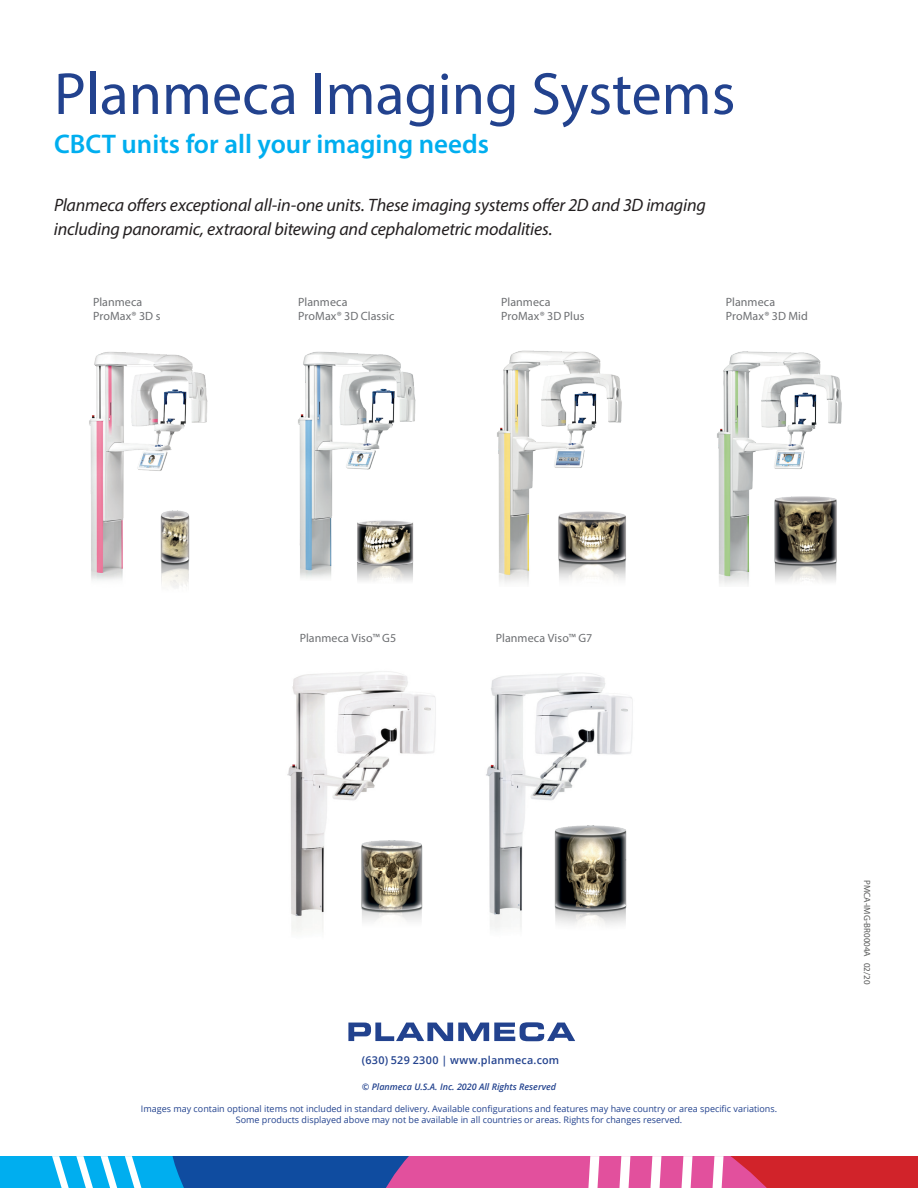
<style>
.page{position:relative;width:918px;height:1188px;background:#fff}
.page>*{position:absolute;margin:0;border:0;box-sizing:border-box;transform-origin:0 0}
.t1{font:60px "Myriad Pro";color:#22428e}
.t2{font:600 27px "Myriad Pro";color:#00aeef}
.t3{font:italic 18px/24px "Myriad Pro";letter-spacing:-.01em;color:#231f20}
.t4{font:12px/14.4px "Myriad Pro";letter-spacing:.005em;color:#6d6f72}
.t5{font:600 10.8px "Open Sans";letter-spacing:.025em;color:#22428e}
.t6{font:9px/10.8px "Open Sans";color:#22428e;text-align:center}
.t7{font:italic 600 9px "Open Sans";color:#22428e}
.t8{font:9px "Myriad Pro";color:#595a59}
.s1{font-size:18.15px}
.s2{font-size:9.15px}
</style>
<div class="page">
<svg style="left:0;top:1156px;width:918px;height:32px;background:#8a649d"></svg>
<img style="left:497px;top:350px;width:125px;height:233px">
<img style="left:717px;top:351px;width:125px;height:234px">
<img style="left:298px;top:351px;width:118px;height:228px">
<img style="left:767px;top:495px;width:75px;height:90px">
<img style="left:550px;top:511px;width:76px;height:72px">
<img style="left:89px;top:352px;width:119px;height:229px">
<img style="left:148px;top:510px;width:55px;height:78px">
<img style="left:351px;top:502px;width:65px;height:79px">
<img style="left:486px;top:673px;width:147px;height:256px">
<img style="left:553px;top:818px;width:76px;height:111px">
<img style="left:287px;top:671px;width:149px;height:261px">
<img style="left:356px;top:836px;width:70px;height:96px">
<svg style="left:348px;top:1022px;width:227px;height:19px"></svg>
<h1 class="t1" style="left:54px;top:57px;width:683px">Planmeca Imaging Systems</h1>
<h2 class="t2" style="left:54px;top:127px;width:437px">CBCT units for all your imaging needs</h2>
<h3 class="t3" style="left:54px;top:192px;width:653px">Planmeca offers exceptional all-in-one units. These imaging systems offer <span class="s1">2</span>D and <span class="s1">3</span>D imaging including panoramic, extraoral bitewing and cephalometric modalities.</h3>
<h3 class="t4" style="left:93px;top:294px;width:69px">Planmeca<br>ProMax® 3D s</h3>
<h3 class="t4" style="left:298px;top:294px;width:98px">Planmeca<br>ProMax® 3D Classic</h3>
<h3 class="t4" style="left:726px;top:294px;width:84px">Planmeca<br>ProMax® 3D Mid</h3>
<h3 class="t4" style="left:501px;top:294px;width:85px">Planmeca<br>ProMax® 3D Plus</h3>
<h3 class="t4" style="left:300px;top:630px;width:98px">Planmeca Viso™ G5</h3>
<h3 class="t4" style="left:496px;top:630px;width:98px">Planmeca Viso™ G7</h3>
<p class="t5" style="left:362px;top:1053px;width:199px">(630) 529 2300 | www.planmeca.com</p>
<p class="t7" style="left:362px;top:1081px;width:196px">© Planmeca U.S.A. Inc. <span class="s2">2</span>0<span class="s2">2</span>0 All Rights Reserved</p>
<p class="t6" style="left:141px;top:1103px;width:638px">Images may contain optional items not included in standard delivery. Available configurations and features may have country or area specific variations.<br>Some products displayed above may not be available in all countries or areas. Rights for changes reserved.</p>
<p class="t8" style="left:873px;top:880px;width:106px;rotate:90deg">PMCA-IMG-BR0004A 02/20</p>
</div>
